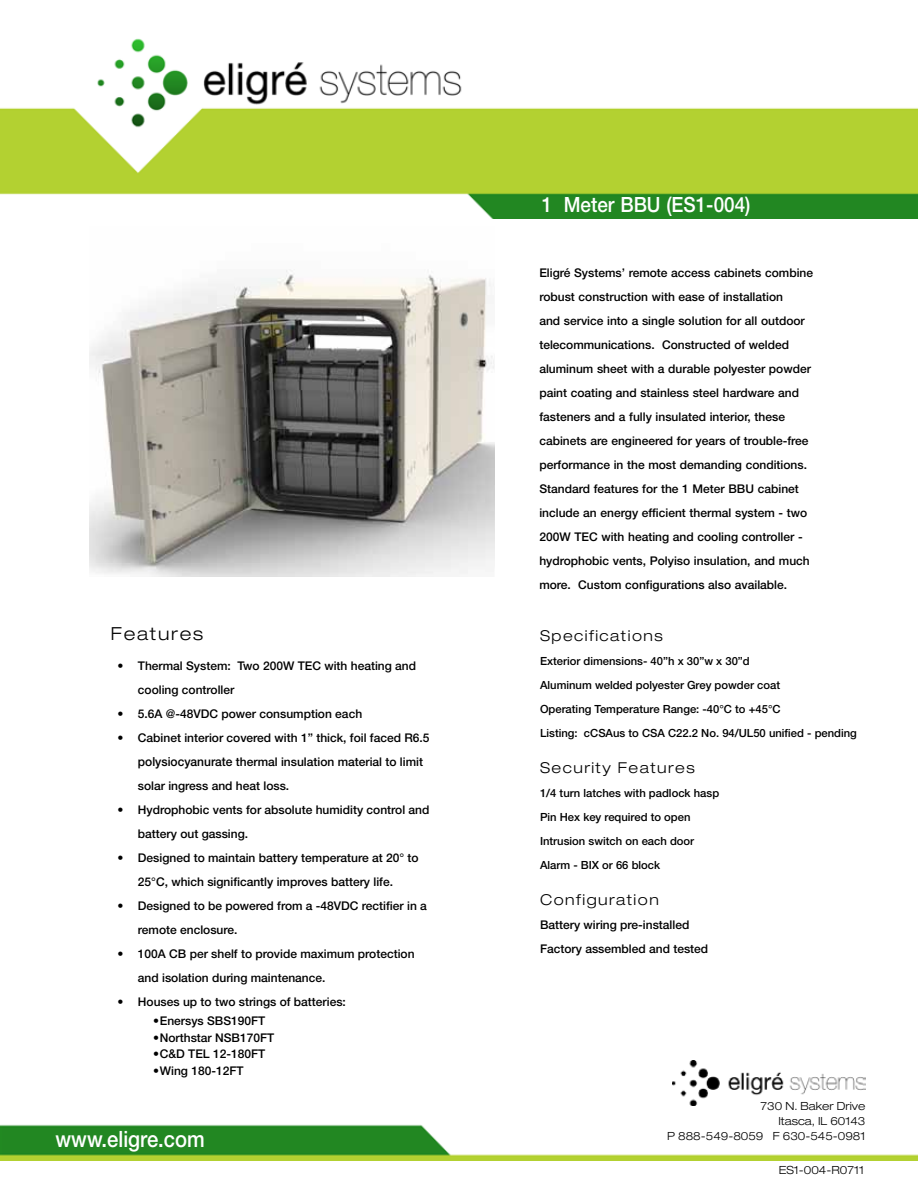
<style>
.page{position:relative;width:918px;height:1188px;background:#fff}
.page>*{position:absolute;margin:0;border:0;box-sizing:border-box;transform-origin:0 0}
.t1{font:500 22.5px "Helvetica Neue LT Std";color:#fff;scale:.9 1}
.t2{font:500 21px "Helvetica Neue LT Std";color:#fff;scale:.9 1}
.t3{font:300 expanded 18px "Helvetica Neue LT Std";letter-spacing:.1em;color:#000}
.t4{font:300 expanded 15px "Helvetica Neue LT Std";letter-spacing:.1em;color:#000}
.t5{font:500 12px/24px "Helvetica Neue LT Std";color:#000}
.t6{font:500 11.25px/24px "Helvetica Neue LT Std";color:#000}
.t7{font:300 expanded 11.25px/15px "Helvetica Neue LT Std";color:#000;text-align:right}
.s1{font-size:12.45px}
</style>
<div class="page">
<img style="left:0;top:1124px;width:918px;height:36px">
<img style="left:0;top:38px;width:918px;height:181px">
<img style="left:90px;top:269px;width:405px;height:308px">
<img style="left:673px;top:1060px;width:192px;height:46px">
<h3 class="t3" style="left:111px;top:623px;width:94px">Features</h3>
<p class="t5" style="left:138px;top:653px;width:280px;text-indent:-20px">• Thermal System: Two 200W TEC with heating and cooling controller</p>
<p class="t5" style="left:118px;top:701px;width:246px">• 5.6A @-48VDC power consumption each</p>
<p class="t5" style="left:138px;top:725px;width:293px;text-indent:-20px">• Cabinet interior covered with 1” thick, foil faced R6.5 <span class="s1">polysiocyanurate</span> thermal insulation material to limit solar ingress and heat loss.</p>
<p class="t5" style="left:138px;top:797px;width:293px;text-indent:-20px">• Hydrophobic vents for absolute humidity control and battery out gassing.</p>
<p class="t5" style="left:118px;top:845px;width:303px;text-align:center">• Designed to maintain battery temperature at 20° to<br>25°C, which significantly improves battery life.</p>
<p class="t5" style="left:138px;top:893px;width:291px;text-indent:-20px">• Designed to be powered from a -48VDC rectifier in a remote enclosure.</p>
<p class="t5" style="left:138px;top:941px;width:278px;text-indent:-20px">• 100A CB per shelf to provide maximum protection and isolation during maintenance.</p>
<p class="t5" style="left:118px;top:989px;width:230px">• Houses up to two strings of batteries:</p>
<p class="t5" style="left:153px;top:1009px;width:114px">• Enersys SBS190FT</p>
<p class="t5" style="left:153px;top:1025px;width:123px">• Northstar NSB170FT</p>
<p class="t5" style="left:153px;top:1042px;width:114px">• C&amp;D TEL 12-180FT</p>
<p class="t5" style="left:153px;top:1058px;width:92px">• Wing 180-12FT</p>
<h1 class="t1" style="left:56px;top:1125px;width:167px">www.eligre.com</h1>
<h2 class="t2" style="left:542px;top:192px;width:233px">1 Meter BBU (ES1-004)</h2>
<p class="t5" style="left:539px;top:261px;width:275px">Eligré Systems’ remote access cabinets combine robust construction with ease of installation<br>and service into a single solution for all outdoor telecommunications. Constructed of welded aluminum sheet with a durable polyester powder paint coating and stainless steel hardware and fasteners and a fully insulated interior, these cabinets are engineered for years of trouble-free performance in the most demanding conditions.<br>Standard features for the 1 Meter BBU cabinet include an energy efficient thermal system - two 200W TEC with heating and cooling controller - hydrophobic vents, Polyiso insulation, and much more. Custom configurations also available.</p>
<p class="t4" style="left:540px;top:627px;width:124px">Specifications</p>
<p class="t6" style="left:540px;top:649px;width:318px">Exterior dimensions- 40”h x 30”w x 30”d<br>Aluminum welded polyester Grey powder coat<br>Operating Temperature Range: -40°C to +45°C<br>Listing: cCSAus to CSA C22.2 No. 94/UL50 unified - pending</p>
<p class="t4" style="left:540px;top:759px;width:156px">Security Features</p>
<p class="t6" style="left:540px;top:781px;width:181px">1/4 turn latches with padlock hasp<br>Pin Hex key required to open<br>Intrusion switch on each door<br>Alarm - BIX or 66 block</p>
<p class="t4" style="left:540px;top:891px;width:120px">Configuration</p>
<p class="t5" style="left:540px;top:913px;width:170px">Battery wiring pre-installed<br>Factory assembled and tested</p>
<p class="t7" style="left:667px;top:1098px;width:200px">730 N. Baker Drive<br>Itasca, IL 60143<br>P 888-549-8059 F 630-545-0981</p>
<p class="t7" style="left:779px;top:1162px;width:87px">ES1-004-R0711</p>
</div>
